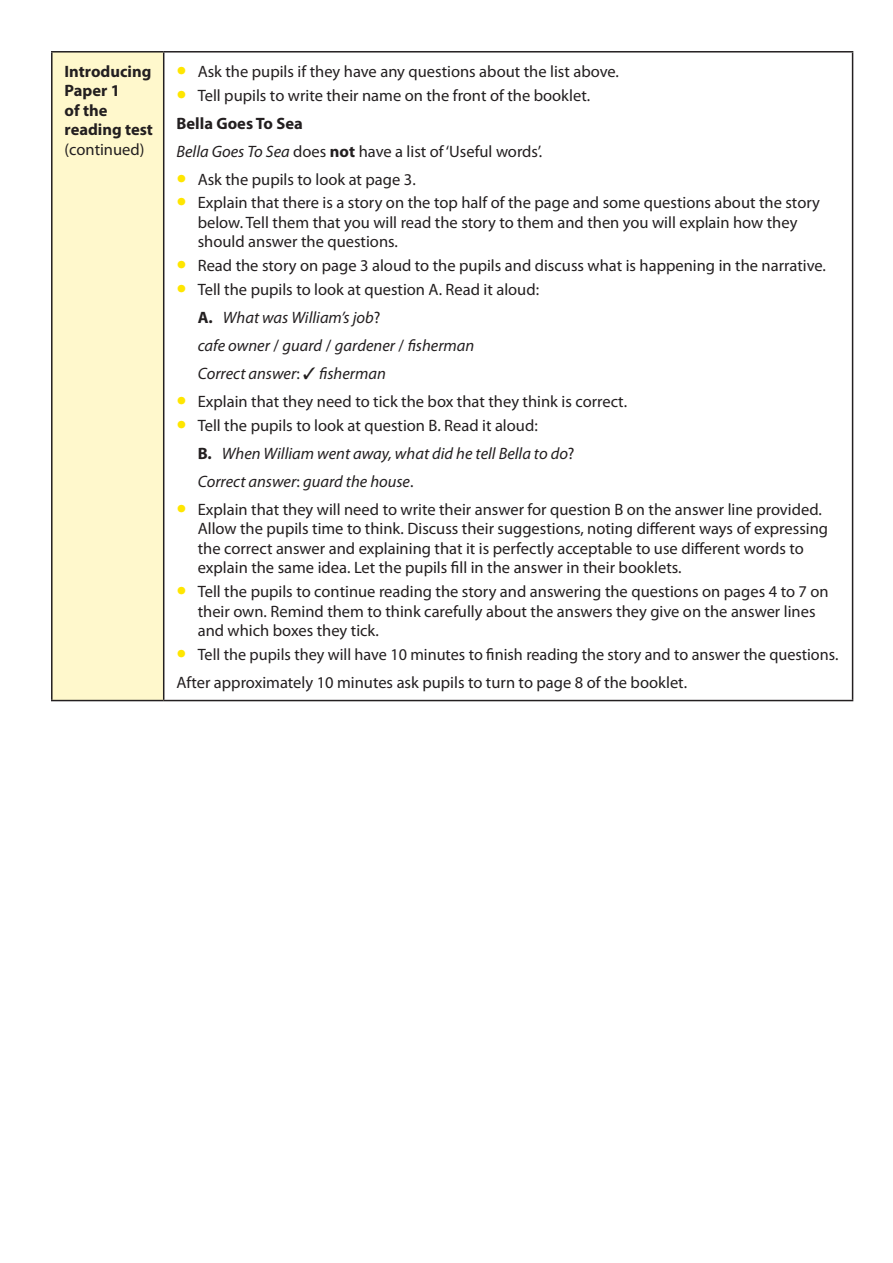
<style>
.page{position:relative;width:893px;height:1263px;background:#fff}
.page>*{position:absolute;margin:0;border:0;box-sizing:border-box;transform-origin:0 0}
.Table_body_LEFT{font:16.5px/19.5px "Myriad Pro";color:#231f20}
.Table_body_LEFT-2{font:italic 16.5px "Myriad Pro";color:#231f20}
.Table_body_LEFT-3{font:700 16.5px/19.5px "Myriad Pro";color:#231f20}
.s1{font-weight:400}
.s2{font-size:36px;color:#ffe600}
.s3{font-style:italic}
.s4{font-weight:700}
.s5{font-weight:700;font-style:normal}
.s6{font-style:normal}
</style>
<div class="page">
<div style="left:52px;top:52px;width:112px;height:648px;background:#fff8cc"></div>
<hr style="left:51px;top:51px;width:113px;height:2px;background:#231f20">
<hr style="left:51px;top:53px;width:2px;height:647px;background:#231f20">
<hr style="left:164px;top:51px;width:689px;height:2px;background:#231f20">
<hr style="left:163px;top:53px;width:1px;height:647px;background:#231f20">
<hr style="left:852px;top:53px;width:1px;height:647px;background:#231f20">
<hr style="left:51px;top:700px;width:113px;height:1px;background:#231f20">
<hr style="left:164px;top:700px;width:689px;height:1px;background:#231f20">
<p class="Table_body_LEFT-3" style="left:65px;top:61px;width:90px">Introducing<br>Paper 1<br>of the reading test <span class="s1">(continued)</span></p>
<p class="Table_body_LEFT" style="left:176px;top:61px;width:444px"><span class="s2">•</span> Ask the pupils if they have any questions about the list above.</p>
<p class="Table_body_LEFT" style="left:176px;top:85px;width:415px"><span class="s2">•</span> Tell pupils to write their name on the front of the booklet.</p>
<p class="Table_body_LEFT-3" style="left:176px;top:113px;width:128px">Bella Goes To Sea</p>
<p class="Table_body_LEFT" style="left:176px;top:141px;width:367px"><span class="s3">Bella Goes To Sea</span> does <span class="s4">not</span> have a list of ‘Useful words’.</p>
<p class="Table_body_LEFT" style="left:176px;top:169px;width:241px"><span class="s2">•</span> Ask the pupils to look at page 3.</p>
<p class="Table_body_LEFT" style="left:198px;top:193px;width:624px;text-indent:-21px"><span class="s2">•</span> Explain that there is a story on the top half of the page and some questions about the story below. Tell them that you will read the story to them and then you will explain how they should answer the questions.</p>
<p class="Table_body_LEFT" style="left:176px;top:256px;width:651px"><span class="s2">•</span> Read the story on page 3 aloud to the pupils and discuss what is happening in the narrative.</p>
<p class="Table_body_LEFT" style="left:176px;top:279px;width:364px"><span class="s2">•</span> Tell the pupils to look at question A. Read it aloud:</p>
<p class="Table_body_LEFT-2" style="left:198px;top:307px;width:184px"><span class="s5">A.</span> What was William’s job<span class="s6">?</span></p>
<p class="Table_body_LEFT-2" style="left:198px;top:335px;width:278px">cafe owner <span class="s6">/</span> guard <span class="s6">/</span> gardener <span class="s6">/</span> fisherman</p>
<p class="Table_body_LEFT-2" style="left:198px;top:363px;width:190px">Correct answer<span class="s6">:</span> ✓ fisherman</p>
<p class="Table_body_LEFT" style="left:176px;top:391px;width:452px"><span class="s2">•</span> Explain that they need to tick the box that they think is correct.</p>
<p class="Table_body_LEFT" style="left:176px;top:415px;width:363px"><span class="s2">•</span> Tell the pupils to look at question B. Read it aloud:</p>
<p class="Table_body_LEFT-2" style="left:198px;top:443px;width:378px"><span class="s5">B.</span> When William went away, what did he tell Bella to do<span class="s6">?</span></p>
<p class="Table_body_LEFT-2" style="left:198px;top:471px;width:217px">Correct answer<span class="s6">:</span> guard the house<span class="s6">.</span></p>
<p class="Table_body_LEFT" style="left:198px;top:499px;width:632px;text-indent:-21px"><span class="s2">•</span> Explain that they will need to write their answer for question B on the answer line provided.<br>Allow the pupils time to think. Discuss their suggestions, noting different ways of expressing the correct answer and explaining that it is perfectly acceptable to use different words to explain the same idea. Let the pupils fill in the answer in their booklets.</p>
<p class="Table_body_LEFT" style="left:198px;top:581px;width:633px;text-indent:-21px"><span class="s2">•</span> Tell the pupils to continue reading the story and answering the questions on pages 4 to 7 on their own. Remind them to think carefully about the answers they give on the answer lines and which boxes they tick.</p>
<p class="Table_body_LEFT" style="left:176px;top:644px;width:663px"><span class="s2">•</span> Tell the pupils they will have 10 minutes to finish reading the story and to answer the questions.</p>
<p class="Table_body_LEFT" style="left:176px;top:672px;width:512px">After approximately 10 minutes ask pupils to turn to page 8 of the booklet.</p>
</div>
